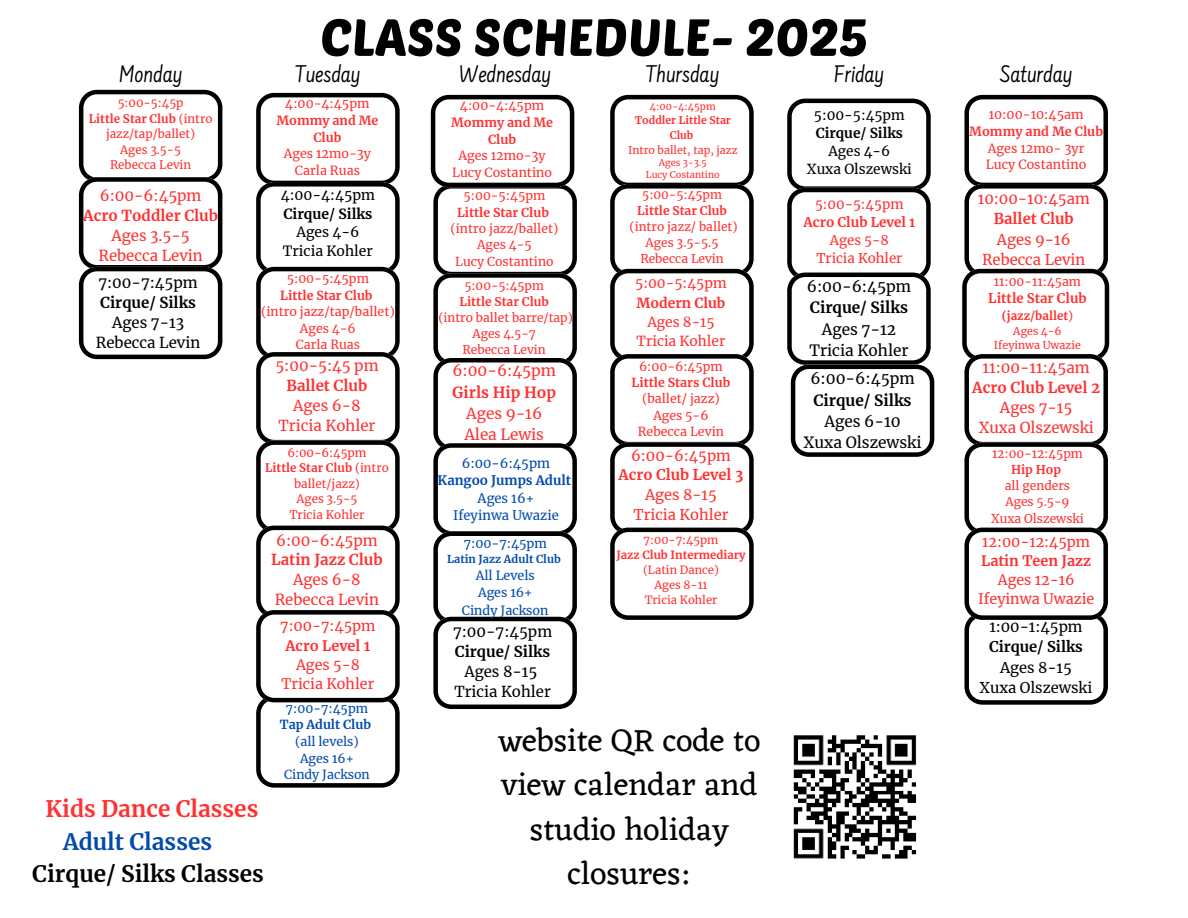
<style>
.page{position:relative;width:1188px;height:918px;background:#fff}
.page>*{position:absolute;margin:0;border:0;box-sizing:border-box;transform-origin:0 0}
.t1{font:51.45px "Poetsen One";color:#000}
.t2{font:32.55px/44.5px "Eczar";color:#000;text-align:center}
.t3{font:25.05px "Farsan";color:#000}
.t4{font:700 22.5px "Merriweather";color:#000}
.t5{font:700 22.5px "Merriweather";color:#ff3131}
.t6{font:700 22.5px "Merriweather";color:#004aad}
.t7{font:15.45px/21.3px "Merriweather";color:#000;text-align:center}
.t8{font:15.3px/21.3px "Merriweather";color:#ff3131;text-align:center}
.t9{font:15px/20px "Merriweather";color:#ff3131;text-align:center}
.t10{font:15px/20px "Merriweather";color:#000;text-align:center}
.t11{font:14.85px/20.4px "Merriweather";color:#ff3131;text-align:center}
.t12{font:14.7px/19.6px "Merriweather";color:#ff3131;text-align:center}
.t13{font:14.7px/20.2px "Merriweather";color:#000;text-align:center}
.t14{font:14.4px/19.2px "Merriweather";color:#ff3131;text-align:center}
.t15{font:14.25px/19.2px "Merriweather";color:#ff3131;text-align:center}
.t16{font:13.95px/18.6px "Merriweather";color:#000;text-align:center}
.t17{font:13.8px/19.2px "Merriweather";color:#ff3131;text-align:center}
.t18{font:13.65px/18.3px "Merriweather";color:#000;text-align:center}
.t19{font:13.35px/17.7px "Merriweather";color:#ff3131;text-align:center}
.t20{font:700 13.2px "Merriweather";color:#ff3131}
.t21{font:13.05px/17.4px "Merriweather";color:#004aad;text-align:center}
.t22{font:12.6px/16.8px "Merriweather";color:#ff3131;text-align:center}
.t23{font:12.6px "Merriweather";color:#004aad}
.t24{font:12.45px/16.6px "Merriweather";color:#ff3131;text-align:center}
.t25{font:12.45px/16.5px "Merriweather";color:#004aad;text-align:center}
.t26{font:12.3px "Merriweather";color:#ff3131}
.t27{font:700 12.3px "Merriweather";color:#ff3131}
.t28{font:12.15px "Merriweather";color:#ff3131}
.t29{font:12px "Merriweather";color:#ff3131}
.t30{font:700 12px "Merriweather";color:#ff3131}
.t31{font:11.7px/15.6px "Merriweather";color:#ff3131;text-align:center}
.t32{font:700 11.7px "Merriweather";color:#ff3131}
.t33{font:700 11.25px/15px "Merriweather";color:#ff3131;text-align:center}
.t34{font:11.25px "Merriweather";color:#ff3131}
.t35{font:700 10.95px "Merriweather";color:#004aad}
.t36{font:10.65px/14.2px "Merriweather";color:#ff3131;text-align:center}
.t37{font:700 10.5px/14.7px "Merriweather";color:#ff3131;text-align:center}
.t38{font:9.75px "Merriweather";color:#ff3131}
.t39{font:9.3px "Merriweather";color:#ff3131}
.s1{font-weight:700}
.s2{font-weight:400}
</style>
<div class="page">
<svg style="left:256px;top:93px;width:144px;height:695px"></svg>
<svg style="left:962px;top:95px;width:147px;height:610px"></svg>
<svg style="left:610px;top:95px;width:144px;height:525px"></svg>
<svg style="left:79px;top:90px;width:143px;height:269px"></svg>
<svg style="left:787px;top:99px;width:147px;height:358px"></svg>
<img style="left:793px;top:735px;width:124px;height:124px">
<svg style="left:431px;top:95px;width:146px;height:614px"></svg>
<h1 class="t1" style="left:320px;top:4px;width:549px">CLASS SCHEDULE- 2025</h1>
<h3 class="t3" style="left:119px;top:65px;width:65px">Monday</h3>
<h3 class="t3" style="left:295px;top:65px;width:67px">Tuesday</h3>
<h3 class="t3" style="left:459px;top:65px;width:93px">Wednesday</h3>
<h3 class="t3" style="left:646px;top:65px;width:75px">Thursday</h3>
<h3 class="t3" style="left:834px;top:65px;width:52px">Friday</h3>
<h3 class="t3" style="left:1000px;top:65px;width:74px">Saturday</h3>
<h6 class="t31" style="left:118px;top:95px;width:67px">5:00-5:45p</h6>
<h6 class="t31" style="left:89px;top:111px;width:125px"><span class="s1">Little Star Club</span> (intro jazz/tap/ballet)</h6>
<p class="t31" style="left:120px;top:142px;width:62px">Ages 3.5-5</p>
<p class="t31" style="left:110px;top:157px;width:83px">Rebecca Levin</p>
<p class="t9" style="left:83px;top:186px;width:136px">6:00-6:45pm<br><span class="s1">Acro Toddler Club<br></span>Ages 3.5-5<br>Rebecca Levin</p>
<p class="t24" style="left:277px;top:96px;width:103px">4:00-4:45pm<br><span class="s1">Mommy and Me<br>Club<br></span>Ages 12mo-3y<br>Carla Ruas</p>
<h4 class="t24" style="left:451px;top:98px;width:103px">4:00-4:45pm<br><span class="s1">Mommy and Me<br>Club<br></span>Ages 12mo-3y<br>Lucy Costantino</h4>
<p class="t38" style="left:650px;top:100px;width:67px">4:00-4:45pm</p>
<p class="t37" style="left:635px;top:113px;width:98px">Toddler Little Star<br>Club</p>
<h6 class="t36" style="left:628px;top:143px;width:111px">Intro ballet, tap, jazz</h6>
<p class="t39" style="left:659px;top:157px;width:49px">Ages 3-3.5</p>
<p class="t39" style="left:646px;top:169px;width:75px">Lucy Costantino</p>
<p class="t18" style="left:807px;top:106px;width:106px">5:00-5:45pm<br><span class="s1">Cirque/ Silks<br></span>Ages 4-6<br>Xuxa Olszewski</p>
<p class="t19" style="left:803px;top:196px;width:113px">5:00-5:45pm<br><span class="s1">Acro Club Level 1<br></span>Ages 5-8<br>Tricia Kohler</p>
<h5 class="t7" style="left:807px;top:276px;width:106px">6:00-6:45pm<br><span class="s1">Cirque/ Silks<br></span>Ages 7-12<br>Tricia Kohler</h5>
<h5 class="t22" style="left:969px;top:106px;width:135px">10:00-10:45am<br><span class="s1">Mommy and Me Club<br></span>Ages 12mo- 3yr<br>Lucy Costantino</h5>
<p class="t11" style="left:978px;top:188px;width:113px">10:00-10:45am<br><span class="s1">Ballet Club<br></span>Ages 9-16<br>Rebecca Levin</p>
<p class="t28" style="left:994px;top:274px;width:89px">11:00-11:45am</p>
<p class="t20" style="left:988px;top:290px;width:100px">Little Star Club</p>
<p class="t32" style="left:1002px;top:309px;width:73px">(jazz/ballet<span class="s2">)</span></p>
<p class="t36" style="left:994px;top:324px;width:89px">Ages 4-6<br>Ifeyinwa Uwazie</p>
<p class="t9" style="left:972px;top:358px;width:130px">11:00-11:45am<br><span class="s1">Acro Club Level 2<br></span>Ages 7-15<br>Xuxa Olszewski</p>
<p class="t29" style="left:992px;top:446px;width:92px">12:00-12:45pm</p>
<p class="t30" style="left:1011px;top:462px;width:52px">Hip Hop</p>
<p class="t29" style="left:1005px;top:479px;width:67px">all genders</p>
<p class="t29" style="left:1005px;top:495px;width:66px">Ages 5.5-9</p>
<p class="t29" style="left:991px;top:511px;width:94px">Xuxa Olszewski</p>
<p class="t15" style="left:978px;top:532px;width:118px">12:00-12:45pm<br><span class="s1">Latin Teen Jazz<br></span>Ages 12-16<br>Ifeyinwa Uwazie</p>
<h5 class="t13" style="left:980px;top:617px;width:114px">1:00-1:45pm<br><span class="s1">Cirque/ Silks<br></span>Ages 8-15<br>Xuxa Olszewski</h5>
<p class="t16" style="left:281px;top:186px;width:96px">4:00-4:45pm<br><span class="s1">Cirque/ Silks<br></span>Ages 4-6<br>Tricia Kohler</p>
<p class="t26" style="left:464px;top:188px;width:83px">5:00-5:45pm</p>
<p class="t29" style="left:642px;top:187px;width:81px">5:00-5:45pm</p>
<p class="t30" style="left:637px;top:203px;width:91px">Little Star Club</p>
<p class="t29" style="left:630px;top:219px;width:110px">(intro jazz/ ballet)</p>
<p class="t29" style="left:646px;top:235px;width:75px">Ages 3.5-5.5</p>
<h5 class="t29" style="left:640px;top:251px;width:85px">Rebecca Levin</h5>
<h5 class="t17" style="left:635px;top:274px;width:93px">5:00-5:45pm<br><span class="s1">Modern Club<br></span>Ages 8-15<br>Tricia Kohler</h5>
<h5 class="t26" style="left:639px;top:358px;width:85px">6:00-6:45pm</h5>
<h5 class="t27" style="left:632px;top:375px;width:100px">Little Stars Club</h5>
<p class="t26" style="left:642px;top:391px;width:79px">(ballet/ jazz)</p>
<p class="t26" style="left:653px;top:408px;width:57px">Ages 5-6</p>
<p class="t26" style="left:638px;top:424px;width:88px">Rebecca Levin</p>
<h5 class="t27" style="left:457px;top:205px;width:93px">Little Star Club</h5>
<h6 class="t26" style="left:451px;top:221px;width:109px">(intro jazz/ballet)</h6>
<h5 class="t26" style="left:477px;top:237px;width:56px">Ages 4-5</h5>
<h6 class="t26" style="left:455px;top:254px;width:100px">Lucy Costantino</h6>
<h5 class="t29" style="left:464px;top:278px;width:81px">5:00-5:45pm</h5>
<p class="t30" style="left:460px;top:294px;width:91px">Little Star Club</p>
<p class="t29" style="left:438px;top:310px;width:136px">(intro ballet barre/tap)</p>
<p class="t29" style="left:472px;top:326px;width:65px">Ages 4.5-7</p>
<p class="t29" style="left:463px;top:342px;width:85px">Rebecca Levin</p>
<p class="t8" style="left:452px;top:360px;width:105px">6:00-6:45pm<br><span class="s1">Girls Hip Hop<br></span>Ages 9-16<br>Alea Lewis</p>
<h6 class="t21" style="left:438px;top:455px;width:135px">6:00-6:45pm<br><span class="s1">Kangoo Jumps Adult<br></span>Ages 16+<br>Ifeyinwa Uwazie</h6>
<p class="t23" style="left:464px;top:536px;width:85px">7:00-7:45pm</p>
<p class="t35" style="left:447px;top:552px;width:115px">Latin Jazz Adult Club</p>
<p class="t23" style="left:476px;top:568px;width:61px">All Levels</p>
<p class="t23" style="left:478px;top:585px;width:56px">Ages 16+</p>
<p class="t23" style="left:462px;top:602px;width:88px">Cindy Jackson</p>
<h5 class="t10" style="left:453px;top:621px;width:101px">7:00-7:45pm<br><span class="s1">Cirque/ Silks<br></span>Ages 8-15<br>Tricia Kohler</h5>
<p class="t26" style="left:287px;top:271px;width:84px">5:00-5:45pm</p>
<h6 class="t27" style="left:280px;top:287px;width:94px">Little Star Club</h6>
<h5 class="t26" style="left:261px;top:304px;width:135px">(intro jazz/tap/ballet)</h5>
<h5 class="t26" style="left:300px;top:320px;width:57px">Ages 4-6</h5>
<p class="t26" style="left:296px;top:337px;width:66px">Carla Ruas</p>
<h5 class="t10" style="left:96px;top:273px;width:106px">7:00-7:45pm<br><span class="s1">Cirque/ Silks<br></span>Ages 7-13<br>Rebecca Levin</h5>
<p class="t9" style="left:275px;top:356px;width:105px">5:00-5:45 pm<br><span class="s1">Ballet Club<br></span>Ages 6-8<br>Tricia Kohler</p>
<h4 class="t7" style="left:804px;top:368px;width:119px">6:00-6:45pm<br><span class="s1">Cirque/ Silks<br></span>Ages 6-10<br>Xuxa Olszewski</h4>
<p class="t31" style="left:287px;top:445px;width:81px">6:00-6:45pm</p>
<p class="t31" style="left:265px;top:460px;width:125px"><span class="s1">Little Star Club</span> (intro ballet/jazz)</p>
<p class="t31" style="left:297px;top:491px;width:62px">Ages 3.5-5</p>
<p class="t31" style="left:289px;top:507px;width:77px">Tricia Kohler</p>
<p class="t12" style="left:619px;top:446px;width:126px">6:00-6:45pm<br><span class="s1">Acro Club Level 3<br></span>Ages 8-15<br>Tricia Kohler</p>
<p class="t9" style="left:271px;top:530px;width:113px">6:00-6:45pm<br><span class="s1">Latin Jazz Club<br></span>Ages 6-8<br>Rebecca Levin</p>
<p class="t34" style="left:644px;top:533px;width:76px">7:00-7:45pm</p>
<p class="t33" style="left:616px;top:548px;width:131px">Jazz Club Intermediary <span class="s2">(Latin Dance)</span></p>
<h6 class="t34" style="left:654px;top:578px;width:55px">Ages 8-11</h6>
<p class="t34" style="left:645px;top:593px;width:74px">Tricia Kohler</p>
<p class="t14" style="left:280px;top:617px;width:97px">7:00-7:45pm<br><span class="s1">Acro Level 1<br></span>Ages 5-8<br>Tricia Kohler</p>
<p class="t25" style="left:280px;top:700px;width:93px">7:00-7:45pm<br><span class="s1">Tap Adult Club </span>(all levels)<br>Ages 16+<br>Cindy Jackson</p>
<h5 class="t2" style="left:498px;top:717px;width:263px">website QR code to view calendar and studio holiday closures:</h5>
<h2 class="t5" style="left:46px;top:795px;width:214px">Kids Dance Classes</h2>
<h6 class="t6" style="left:63px;top:827px;width:151px">Adult Classes</h6>
<p class="t4" style="left:32px;top:860px;width:233px">Cirque/ Silks Classes</p>
</div>
